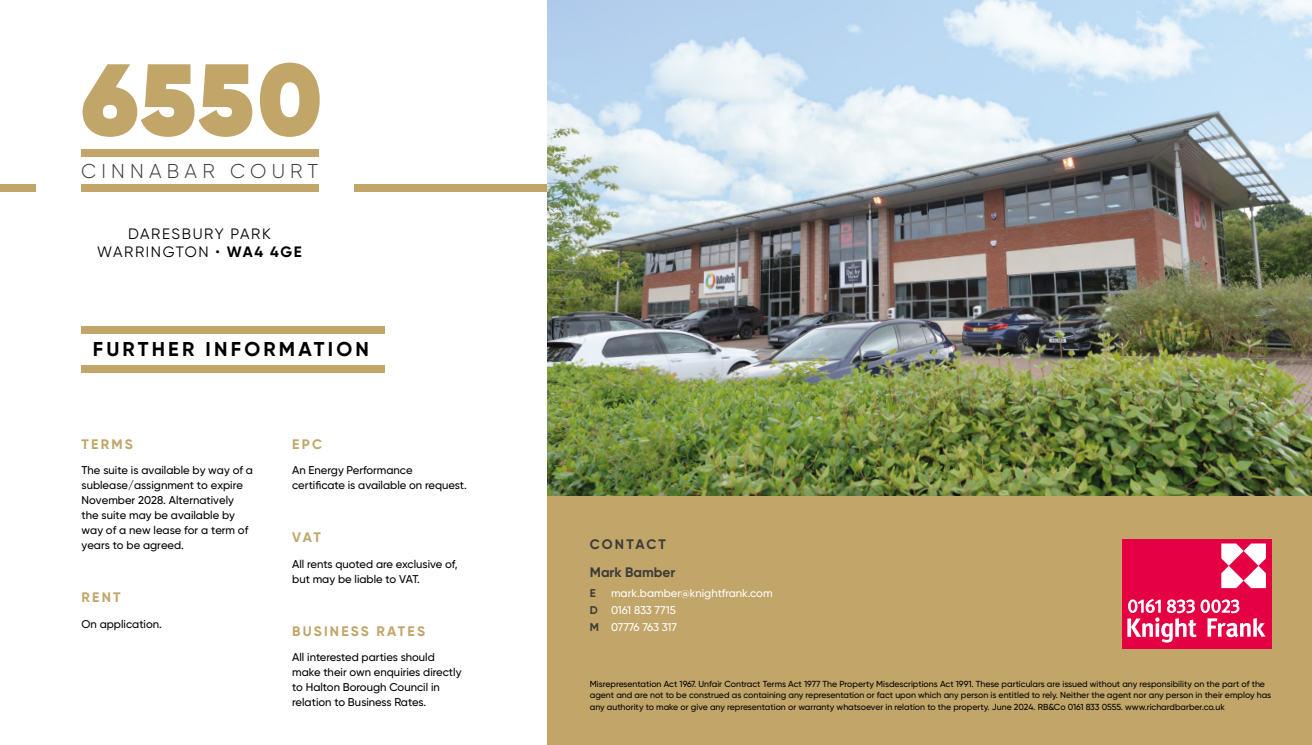
<style>
.page{position:relative;width:1312px;height:745px;background:#fff}
.page>*{position:absolute;margin:0;border:0;box-sizing:border-box;transform-origin:0 0}
.t1{font:800 101.25px "Gilroy";color:#c1a569}
.t2{font:700 20px "Gilroy";letter-spacing:.16em;color:#000}
.t3{font:300 20px "Gilroy";letter-spacing:.26em;color:#3c3c3b}
.t4{font:15px/18px "Gilroy";letter-spacing:.11em;color:#000;text-align:center}
.t5{font:700 13.75px "Gilroy";letter-spacing:.16em;color:#c1a569}
.t6{font:700 13.75px/27.1px "Gilroy";letter-spacing:.005em;color:#3c3c3b}
.t7{font:500 11.25px/15px "Gilroy";color:#000}
.t8{font:500 11.25px/17px "Gilroy";color:#fff}
.t9{font:700 11.25px "Gilroy";color:#3c3c3b}
.t10{font:500 8.75px/11.2px "Gilroy";color:#000}
.s1{font-weight:700}
.s2{font-weight:700;color:#3c3c3b}
</style>
<div class="page">
<div style="left:547px;top:0;width:764px;height:744px;background:#c1a569"></div>
<div style="left:81px;top:184px;width:238px;height:7px;background:#c1a569"></div>
<div style="left:81px;top:149px;width:238px;height:7px;background:#c1a569"></div>
<div style="left:354px;top:184px;width:957px;height:7px;background:#c1a569"></div>
<div style="left:0;top:184px;width:35px;height:7px;background:#c1a569"></div>
<div style="left:81px;top:365px;width:303px;height:7px;background:#c1a569"></div>
<div style="left:81px;top:326px;width:303px;height:7px;background:#c1a569"></div>
<img style="left:547px;top:0;width:764px;height:495px">
<div style="left:1121px;top:538px;width:149px;height:110px;background:#e50043"></div>
<svg style="left:1127px;top:599px;width:138px;height:43px"></svg>
<svg style="left:1221px;top:543px;width:44px;height:44px"></svg>
<h1 class="t1" style="left:81px;top:35px;width:241px">6550</h1>
<h2 class="t3" style="left:81px;top:159px;width:238px">CINNABAR COURT</h2>
<h3 class="t4" style="left:97px;top:224px;width:206px">DARESBURY PARK<br>WARRINGTON • <span class="s1">WA4 4GE</span></h3>
<h2 class="t2" style="left:93px;top:336px;width:278px">FURTHER INFORMATION</h2>
<h3 class="t5" style="left:82px;top:435px;width:53px">TERMS</h3>
<p class="t7" style="left:81px;top:462px;width:173px">The suite is available by way of a sublease/assignment to expire<br>November 2028. Alternatively the suite may be available by way of a new lease for a term of years to be agreed.</p>
<h3 class="t5" style="left:82px;top:588px;width:41px">RENT</h3>
<p class="t7" style="left:81px;top:615px;width:82px">On application.</p>
<h3 class="t5" style="left:292px;top:435px;width:31px">EPC</h3>
<p class="t7" style="left:292px;top:462px;width:176px">An Energy Performance certificate is available on request.</p>
<h3 class="t5" style="left:292px;top:528px;width:30px">VAT</h3>
<p class="t7" style="left:292px;top:555px;width:167px">All rents quoted are exclusive of, but may be liable to VAT.</p>
<h3 class="t5" style="left:292px;top:621px;width:134px">BUSINESS RATES</h3>
<p class="t7" style="left:292px;top:649px;width:171px">All interested parties should make their own enquiries directly to Halton Borough Council in relation to Business Rates.</p>
<h3 class="t6" style="left:589px;top:530px;width:87px">CONTACT<br>Mark Bamber</h3>
<p class="t9" style="left:589px;top:585px;width:7px">E</p>
<p class="t8" style="left:589px;top:584px;width:184px;text-indent:21px">mark.bamber@knightfrank.com<br><span class="s2">D</span> 0161 833 7715<br><span class="s2">M</span> 07776 763 317</p>
<p class="t10" style="left:589px;top:677px;width:682px">Misrepresentation Act 1967. Unfair Contract Terms Act 1977 The Property Misdescriptions Act 1991. These particulars are issued without any responsibility on the part of the agent and are not to be construed as containing any representation or fact upon which any person is entitled to rely. Neither the agent nor any person in their employ has any authority to make or give any representation or warranty whatsoever in relation to the property. June 2024. RB&amp;Co 0161 833 0555. www.richardbarber.co.uk</p>
</div>
